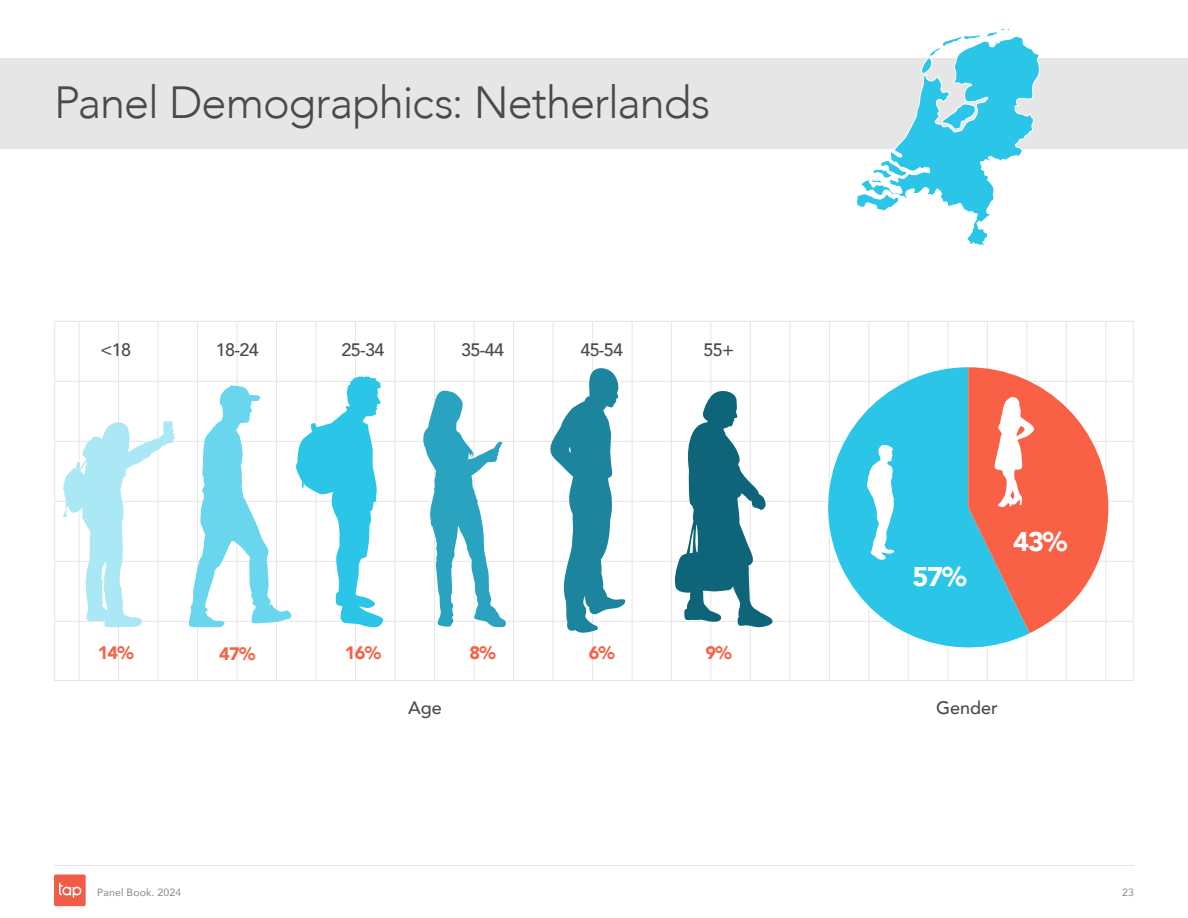
<style>
.page{position:relative;width:1188px;height:918px;background:#fff}
.page>*{position:absolute;margin:0;border:0;box-sizing:border-box;transform-origin:0 0}
.t1{font:300 45px "Avenir";letter-spacing:-.025em;color:#4a4a4a}
.t2{font:900 27px "Avenir";color:#fff}
.t3{font:500 18px "Avenir";letter-spacing:-.04em;color:#4a4a4a}
.t4{font:900 18px "Avenir";color:#f86145}
.t5{font:10.5px "Avenir";letter-spacing:.015em;color:#888}
.s1{font-style:inherit}
</style>
<div class="page">
<div style="left:54px;top:874px;width:32px;height:32px;background:#f15c49;border-radius:2px"></div>
<svg style="left:59px;top:882px;width:23px;height:16px"></svg>
<hr style="left:54px;top:865px;width:1080px;height:1px;background:#e6e6e6">
<hr style="left:55px;top:621px;width:577px;height:1px;background:#e6e6e6">
<hr style="left:55px;top:561px;width:577px;height:1px;background:#e6e6e6">
<hr style="left:55px;top:501px;width:577px;height:1px;background:#e6e6e6">
<hr style="left:55px;top:441px;width:577px;height:1px;background:#e6e6e6">
<hr style="left:55px;top:381px;width:577px;height:1px;background:#e6e6e6">
<hr style="left:79px;top:321px;width:1px;height:359px;background:#e6e6e6">
<hr style="left:118px;top:321px;width:1px;height:359px;background:#e6e6e6">
<hr style="left:158px;top:321px;width:1px;height:359px;background:#e6e6e6">
<hr style="left:197px;top:321px;width:1px;height:359px;background:#e6e6e6">
<hr style="left:237px;top:321px;width:1px;height:359px;background:#e6e6e6">
<hr style="left:276px;top:321px;width:1px;height:359px;background:#e6e6e6">
<hr style="left:316px;top:321px;width:1px;height:359px;background:#e6e6e6">
<hr style="left:355px;top:321px;width:1px;height:359px;background:#e6e6e6">
<hr style="left:395px;top:321px;width:1px;height:359px;background:#e6e6e6">
<hr style="left:434px;top:321px;width:1px;height:359px;background:#e6e6e6">
<hr style="left:474px;top:321px;width:1px;height:359px;background:#e6e6e6">
<hr style="left:513px;top:321px;width:1px;height:359px;background:#e6e6e6">
<hr style="left:553px;top:321px;width:1px;height:359px;background:#e6e6e6">
<hr style="left:592px;top:321px;width:1px;height:359px;background:#e6e6e6">
<hr style="left:632px;top:321px;width:1px;height:359px;background:#e6e6e6">
<hr style="left:632px;top:621px;width:501px;height:1px;background:#e6e6e6">
<hr style="left:632px;top:561px;width:501px;height:1px;background:#e6e6e6">
<hr style="left:632px;top:501px;width:501px;height:1px;background:#e6e6e6">
<hr style="left:632px;top:441px;width:501px;height:1px;background:#e6e6e6">
<hr style="left:632px;top:381px;width:501px;height:1px;background:#e6e6e6">
<hr style="left:710px;top:321px;width:1px;height:359px;background:#e6e6e6">
<hr style="left:750px;top:321px;width:1px;height:359px;background:#e6e6e6">
<hr style="left:789px;top:321px;width:1px;height:359px;background:#e6e6e6">
<hr style="left:829px;top:321px;width:1px;height:359px;background:#e6e6e6">
<hr style="left:868px;top:321px;width:1px;height:359px;background:#e6e6e6">
<hr style="left:908px;top:321px;width:1px;height:359px;background:#e6e6e6">
<hr style="left:947px;top:321px;width:1px;height:359px;background:#e6e6e6">
<hr style="left:987px;top:321px;width:1px;height:359px;background:#e6e6e6">
<hr style="left:1026px;top:321px;width:1px;height:359px;background:#e6e6e6">
<hr style="left:1066px;top:321px;width:1px;height:359px;background:#e6e6e6">
<hr style="left:1105px;top:321px;width:1px;height:359px;background:#e6e6e6">
<hr style="left:671px;top:321px;width:1px;height:359px;background:#e6e6e6">
<hr style="left:55px;top:681px;width:577px;height:1px;background:#e6e6e6">
<hr style="left:632px;top:681px;width:501px;height:1px;background:#e6e6e6">
<div style="left:0;top:59px;width:1188px;height:90px;background:#e6e6e6"></div>
<svg style="left:63px;top:421px;width:112px;height:207px"></svg>
<svg style="left:188px;top:376px;width:196px;height:251px"></svg>
<svg style="left:423px;top:390px;width:83px;height:238px"></svg>
<svg style="left:550px;top:367px;width:76px;height:268px"></svg>
<svg style="left:675px;top:391px;width:98px;height:236px"></svg>
<svg style="left:856px;top:28px;width:184px;height:218px"></svg>
<svg style="left:828px;top:367px;width:202px;height:281px;fill:#2ac5e7"></svg>
<svg style="left:866px;top:445px;width:29px;height:115px"></svg>
<svg style="left:968px;top:367px;width:140px;height:266px"></svg>
<p class="t1" style="left:54px;top:76px;width:658px">Panel Demographics: Netherlands</p>
<p class="t3" style="left:101px;top:334px;width:32px">&lt;18</p>
<p class="t3" style="left:216px;top:334px;width:44px">18-24</p>
<p class="t3" style="left:342px;top:334px;width:44px">25-34</p>
<p class="t3" style="left:461px;top:334px;width:44px">35-44</p>
<p class="t3" style="left:580px;top:334px;width:44px">45-54</p>
<p class="t3" style="left:703px;top:334px;width:32px">55+</p>
<p class="t2" style="left:912px;top:554px;width:56px">57%</p>
<p class="t2" style="left:1013px;top:519px;width:56px">43%</p>
<p class="t4" style="left:98px;top:638px;width:38px">14%</p>
<p class="t4" style="left:219px;top:638px;width:38px">47%</p>
<p class="t4" style="left:345px;top:638px;width:38px">16%</p>
<p class="t4" style="left:470px;top:638px;width:28px">8%</p>
<p class="t4" style="left:589px;top:638px;width:28px">6%</p>
<p class="t4" style="left:706px;top:638px;width:28px">9%</p>
<p class="t3" style="left:408px;top:692px;width:35px">Age</p>
<p class="t3" style="left:936px;top:692px;width:63px">Gender</p>
<p class="t5" style="left:97px;top:884px;width:86px">Panel Book. 202<span class="s1">4</span></p>
<p class="t5" style="left:1122px;top:884px;width:13px">23</p>
</div>
